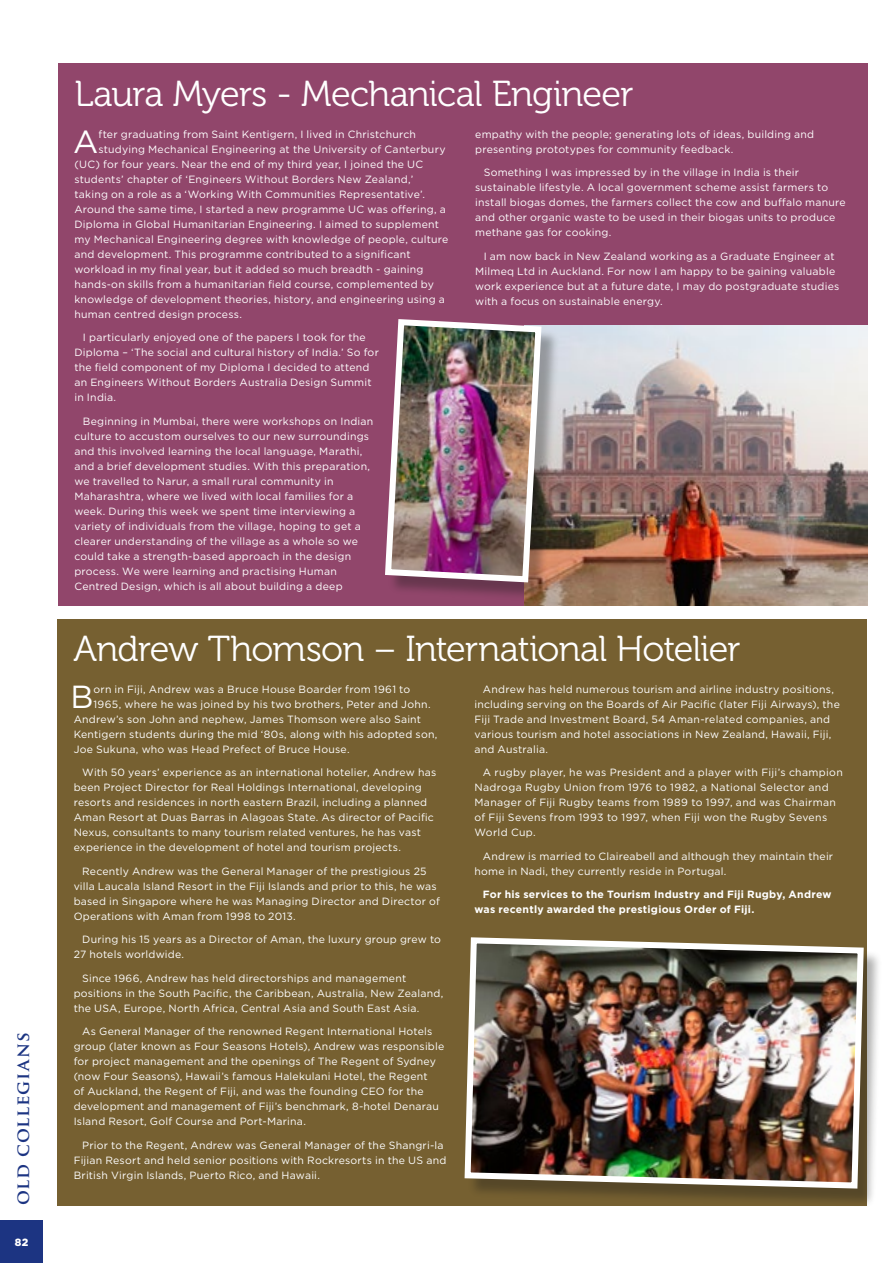
<style>
.page{position:relative;width:893px;height:1263px;background:#fff}
.page>*{position:absolute;margin:0;border:0;box-sizing:border-box;transform-origin:0 0}
.t1{font:36px "Museo 300";letter-spacing:-.02em;color:#fff}
.t2{font:31.95px "Gotham";color:#fff}
.t3{font:700 18px "Trajan Pro";letter-spacing:.045em;color:#1c3482}
.t4{font:10.5px/15px "Gotham";letter-spacing:.02em;color:#fff}
.t5{font:700 10.5px/15px "Gotham";letter-spacing:.025em;color:#fff}
.t6{font:900 10.5px "Gotham";color:#fff}
</style>
<div class="page">
<div style="left:0;top:1220px;width:43px;height:43px;background:#1c3482"></div>
<div style="left:58px;top:63px;width:809px;height:543px;background:#91466b"></div>
<img style="left:524px;top:326px;width:343px;height:280px">
<div style="left:388px;top:322px;width:172px;height:278px;background:#1a1a18;opacity:.35"></div>
<img style="left:385px;top:319px;width:160px;height:267px">
<div style="left:57px;top:619px;width:810px;height:586px;background:#766031"></div>
<div style="left:467px;top:940px;width:415px;height:267px;background:#1a1a18;opacity:.35"></div>
<img style="left:464px;top:937px;width:403px;height:255px">
<h3 class="t3" style="left:11px;top:1205px;width:174px;rotate:-90deg">old collegians</h3>
<p class="t6" style="left:15px;top:1235px;width:15px">82</p>
<h1 class="t1" style="left:74px;top:74px;width:561px">Laura Myers - Mechanical Engineer</h1>
<h2 class="t2" style="left:73px;top:121px;width:27px">A</h2>
<p class="t4" style="left:98px;top:126px;width:319px">fter graduating from Saint Kentigern, I lived in Christchurch</p>
<p class="t4" style="left:475px;top:126px;width:341px">empathy with the people; generating lots of ideas, building and presenting prototypes for community feedback.</p>
<p class="t4" style="left:475px;top:165px;width:372px;text-indent:9px">Something I was impressed by in the village in India is their sustainable lifestyle. A local government scheme assist farmers to install biogas domes, the farmers collect the cow and buffalo manure and other organic waste to be used in their biogas units to produce methane gas for cooking.</p>
<p class="t4" style="left:475px;top:248px;width:366px;text-indent:9px">I am now back in New Zealand working as a Graduate Engineer at Milmeq Ltd in Auckland. For now I am happy to be gaining valuable work experience but at a future date, I may do postgraduate studies with a focus on sustainable energy.</p>
<p class="t4" style="left:98px;top:141px;width:349px">studying Mechanical Engineering at the University of Canterbury</p>
<p class="t4" style="left:74px;top:156px;width:350px">(UC) for four years. Near the end of my third year, I joined the UC</p>
<p class="t4" style="left:74px;top:171px;width:340px">students’ chapter of ‘Engineers Without Borders New Zealand,’</p>
<p class="t4" style="left:74px;top:186px;width:352px">taking on a role as a ‘Working With Communities Representative’.</p>
<p class="t4" style="left:74px;top:201px;width:373px">Around the same time, I started a new programme UC was offering, a</p>
<p class="t4" style="left:74px;top:216px;width:366px">Diploma in Global Humanitarian Engineering. I aimed to supplement</p>
<p class="t4" style="left:74px;top:231px;width:376px">my Mechanical Engineering degree with knowledge of people, culture</p>
<p class="t4" style="left:74px;top:246px;width:338px">and development. This programme contributed to a significant</p>
<p class="t4" style="left:74px;top:261px;width:351px">workload in my final year, but it added so much breadth - gaining</p>
<p class="t4" style="left:74px;top:276px;width:361px">hands-on skills from a humanitarian field course, complemented by</p>
<p class="t4" style="left:74px;top:291px;width:372px">knowledge of development theories, history, and engineering using a</p>
<p class="t4" style="left:74px;top:306px;width:169px">human centred design process.</p>
<p class="t4" style="left:74px;top:330px;width:306px;text-indent:9px">I particularly enjoyed one of the papers I took for the Diploma – ‘The social and cultural history of India.’ So for the field component of my Diploma I decided to attend an Engineers Without Borders Australia Design Summit in India.</p>
<p class="t4" style="left:74px;top:413px;width:300px;text-indent:9px">Beginning in Mumbai, there were workshops on Indian culture to accustom ourselves to our new surroundings and this involved learning the local language, Marathi, and a brief development studies. With this preparation, we travelled to Narur, a small rural community in Maharashtra, where we lived with local families for a week. During this week we spent time interviewing a variety of individuals from the village, hoping to get a clearer understanding of the village as a whole so we could take a strength-based approach in the design process. We were learning and practising Human Centred Design, which is all about building a deep</p>
<h1 class="t1" style="left:74px;top:629px;width:668px">Andrew Thomson – International Hotelier</h1>
<h2 class="t2" style="left:70px;top:676px;width:25px">B</h2>
<p class="t4" style="left:94px;top:681px;width:318px">orn in Fiji, Andrew was a Bruce House Boarder from 1961 to</p>
<p class="t4" style="left:474px;top:681px;width:367px;text-indent:9px">Andrew has held numerous tourism and airline industry positions, including serving on the Boards of Air Pacific (later Fiji Airways), the Fiji Trade and Investment Board, 54 Aman-related companies, and various tourism and hotel associations in New Zealand, Hawaii, Fiji, and Australia.</p>
<p class="t4" style="left:474px;top:765px;width:370px;text-indent:9px">A rugby player, he was President and a player with Fiji’s champion Nadroga Rugby Union from 1976 to 1982, a National Selector and Manager of Fiji Rugby teams from 1989 to 1997, and was Chairman of Fiji Sevens from 1993 to 1997, when Fiji won the Rugby Sevens World Cup.</p>
<p class="t4" style="left:474px;top:848px;width:360px;text-indent:9px">Andrew is married to Claireabell and although they maintain their home in Nadi, they currently reside in Portugal.</p>
<p class="t5" style="left:474px;top:887px;width:359px;text-indent:9px">For his services to the Tourism Industry and Fiji Rugby, Andrew was recently awarded the prestigious Order of Fiji.</p>
<p class="t4" style="left:94px;top:696px;width:338px">1965, where he was joined by his two brothers, Peter and John.</p>
<p class="t4" style="left:74px;top:711px;width:349px">Andrew’s son John and nephew, James Thomson were also Saint</p>
<p class="t4" style="left:74px;top:726px;width:365px">Kentigern students during the mid ‘80s, along with his adopted son,</p>
<p class="t4" style="left:74px;top:741px;width:277px">Joe Sukuna, who was Head Prefect of Bruce House.</p>
<p class="t4" style="left:74px;top:765px;width:364px;text-indent:9px">With 50 years’ experience as an international hotelier, Andrew has been Project Director for Real Holdings International, developing resorts and residences in north eastern Brazil, including a planned Aman Resort at Duas Barras in Alagoas State. As director of Pacific Nexus, consultants to many tourism related ventures, he has vast experience in the development of hotel and tourism projects.</p>
<p class="t4" style="left:74px;top:863px;width:368px;text-indent:9px">Recently Andrew was the General Manager of the prestigious 25 villa Laucala Island Resort in the Fiji Islands and prior to this, he was based in Singapore where he was Managing Director and Director of Operations with Aman from 1998 to 2013.</p>
<p class="t4" style="left:74px;top:932px;width:369px;text-indent:9px">During his 15 years as a Director of Aman, the luxury group grew to<br>27 hotels worldwide.</p>
<p class="t4" style="left:74px;top:970px;width:371px;text-indent:9px">Since 1966, Andrew has held directorships and management positions in the South Pacific, the Caribbean, Australia, New Zealand, the USA, Europe, North Africa, Central Asia and South East Asia.</p>
<p class="t4" style="left:74px;top:1024px;width:372px;text-indent:9px">As General Manager of the renowned Regent International Hotels group (later known as Four Seasons Hotels), Andrew was responsible for project management and the openings of The Regent of Sydney (now Four Seasons), Hawaii’s famous Halekulani Hotel, the Regent<br>of Auckland, the Regent of Fiji, and was the founding CEO for the development and management of Fiji’s benchmark, 8-hotel Denarau Island Resort, Golf Course and Port-Marina.</p>
<p class="t4" style="left:74px;top:1137px;width:374px;text-indent:9px">Prior to the Regent, Andrew was General Manager of the Shangri-la<br>Fijian Resort and held senior positions with Rockresorts in the US and<br>British Virgin Islands, Puerto Rico, and Hawaii.</p>
</div>
